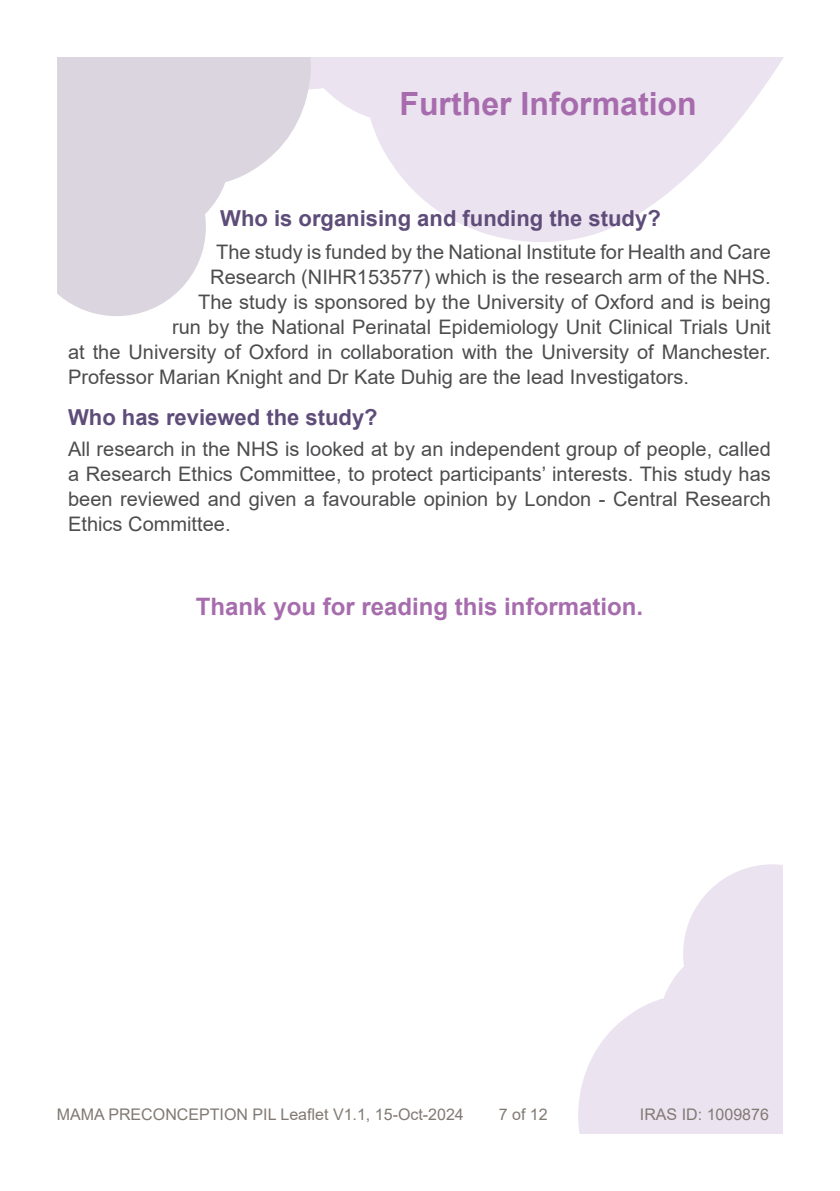
<style>
.page{position:relative;width:840px;height:1191px;background:#fff}
.page>*{position:absolute;margin:0;border:0;box-sizing:border-box;transform-origin:0 0}
.t1{font:700 32px "Arial";color:#a76cad}
.t2{font:700 24px "Arial";color:#a76cad}
.t3{font:700 22px "Arial";color:#5e4c79}
.t4{font:20px/25px "Arial";color:#4d4d4f;text-align:justify}
.t5{font:16px "Arial";color:#817a73}
</style>
<div class="page">
<svg style="left:311px;top:57px;width:473px;height:185px;fill:#ece3f0"></svg>
<svg style="left:57px;top:57px;width:254px;height:259px;fill:#dad5df"></svg>
<svg style="left:578px;top:864px;width:204px;height:270px;fill:#ece3f0"></svg>
<h1 class="t1" style="left:399px;top:82px;width:298px">Further Information</h1>
<p class="t3" style="left:220px;top:203px;width:442px">Who is organising and funding the study?</p>
<p class="t4" style="left:216px;top:240px;width:556px">The study is funded by the National Institute for Health and Care</p>
<p class="t4" style="left:210px;top:265px;width:561px">Research (NIHR153577) which is the research arm of the NHS.</p>
<p class="t4" style="left:198px;top:290px;width:573px">The study is sponsored by the University of Oxford and is being</p>
<p class="t4" style="left:172px;top:315px;width:599px">run by the National Perinatal Epidemiology Unit Clinical Trials Unit</p>
<p class="t4" style="left:68px;top:340px;width:704px">at the University of Oxford in collaboration with the University of Manchester.</p>
<p class="t4" style="left:68px;top:365px;width:622px">Professor Marian Knight and Dr Kate Duhig are the lead Investigators.</p>
<p class="t3" style="left:68px;top:402px;width:311px">Who has reviewed the study?</p>
<p class="t4" style="left:68px;top:436px;width:704px">All research in the NHS is looked at by an independent group of people, called a Research Ethics Committee, to protect participants’ interests. This study has been reviewed and given a favourable opinion by London - Central Research Ethics Committee.</p>
<p class="t2" style="left:196px;top:590px;width:448px">Thank you for reading this information.</p>
<p class="t5" style="left:57px;top:1103px;width:408px">MAMA PRECONCEPTION PIL Leaflet V1.1, 15-Oct-2024</p>
<p class="t5" style="left:498px;top:1103px;width:50px">7 of 12</p>
<p class="t5" style="left:639px;top:1103px;width:130px">IRAS ID: 1009876</p>
</div>
